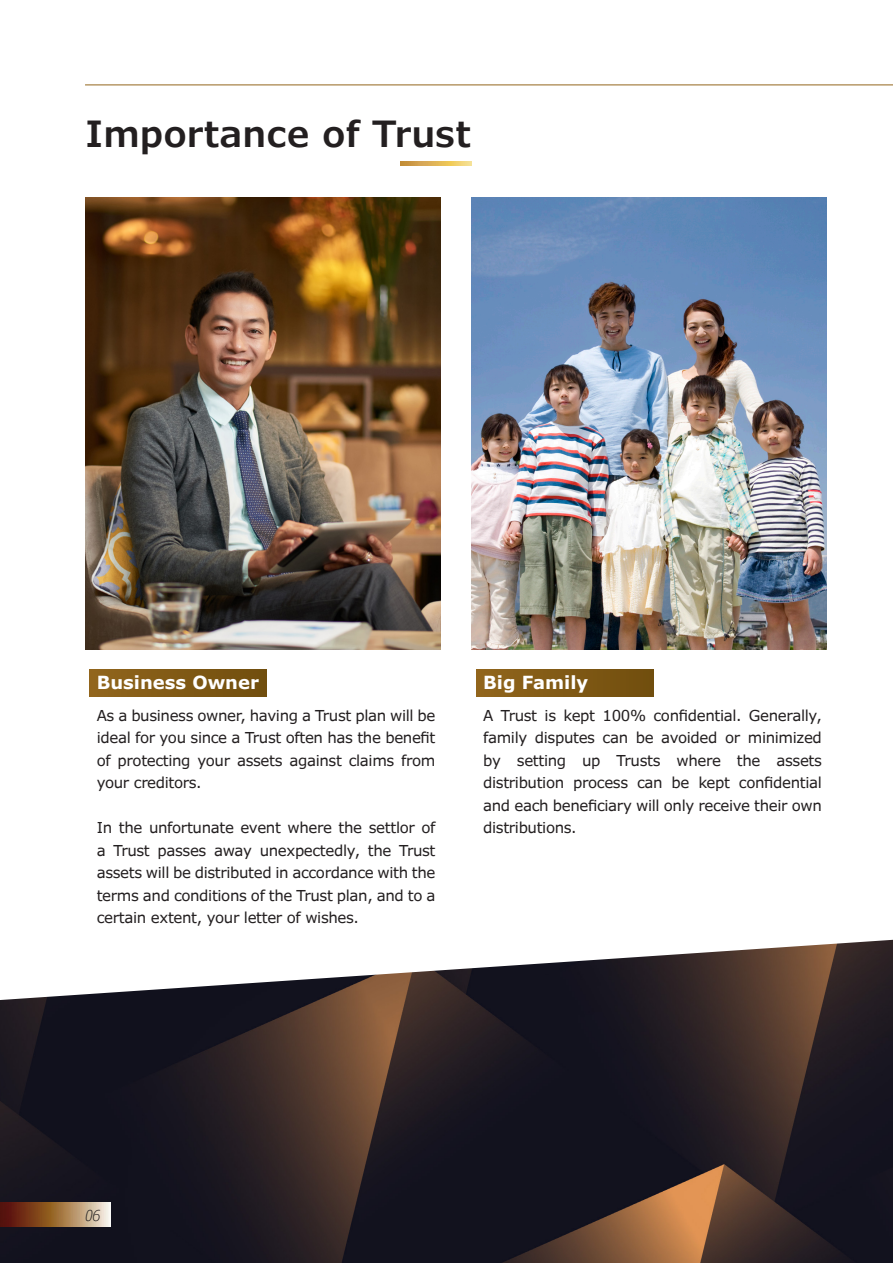
<style>
.page{position:relative;width:893px;height:1263px;background:#fff}
.page>*{position:absolute;margin:0;border:0;box-sizing:border-box;transform-origin:0 0}
.t1{font:600 36px "Verdana Pro";color:#231f20}
.t2{font:700 18px "Verdana Pro";color:#fff}
.t3{font:15px/22.5px "Verdana Pro";letter-spacing:-.025em;color:#231f20;text-align:justify}
.t4{font:italic 300 condensed 15px "Verdana Pro";color:#231f20}
</style>
<div class="page">
<img style="left:0;top:940px;width:893px;height:323px">
<div style="left:90px;top:670px;width:177px;height:27px;background:linear-gradient(to right,#91651d,#704e0e)"></div>
<div style="left:476px;top:670px;width:177px;height:27px;background:linear-gradient(to right,#91651d,#704e0e)"></div>
<svg style="left:0;top:1202px;width:110px;height:25px;background:#9e714f"></svg>
<img style="left:85px;top:198px;width:355px;height:451px">
<img style="left:471px;top:198px;width:356px;height:451px">
<svg style="left:400px;top:162px;width:71px;height:4px"></svg>
<hr style="left:85px;top:85px;width:808px;height:1px;background:#92651c">
<p class="t1" style="left:85px;top:110px;width:387px">Importance of Trust</p>
<p class="t2" style="left:97px;top:671px;width:164px">Business Owner</p>
<p class="t2" style="left:483px;top:671px;width:107px">Big Family</p>
<p class="t3" style="left:97px;top:704px;width:340px">As a business owner, having a Trust plan will be ideal for you since a Trust often has the benefit of protecting your assets against claims from your creditors.</p>
<p class="t3" style="left:97px;top:817px;width:340px">In the unfortunate event where the settlor of a Trust passes away unexpectedly, the Trust assets will be distributed in accordance with the terms and conditions of the Trust plan, and to a certain extent, your letter of wishes.</p>
<p class="t3" style="left:483px;top:704px;width:340px">A Trust is kept 100% confidential. Generally, family disputes can be avoided or minimized by setting up Trusts where the assets distribution process can be kept confidential and each beneficiary will only receive their own distributions.</p>
<p class="t4" style="left:85px;top:1205px;width:16px">06</p>
</div>
